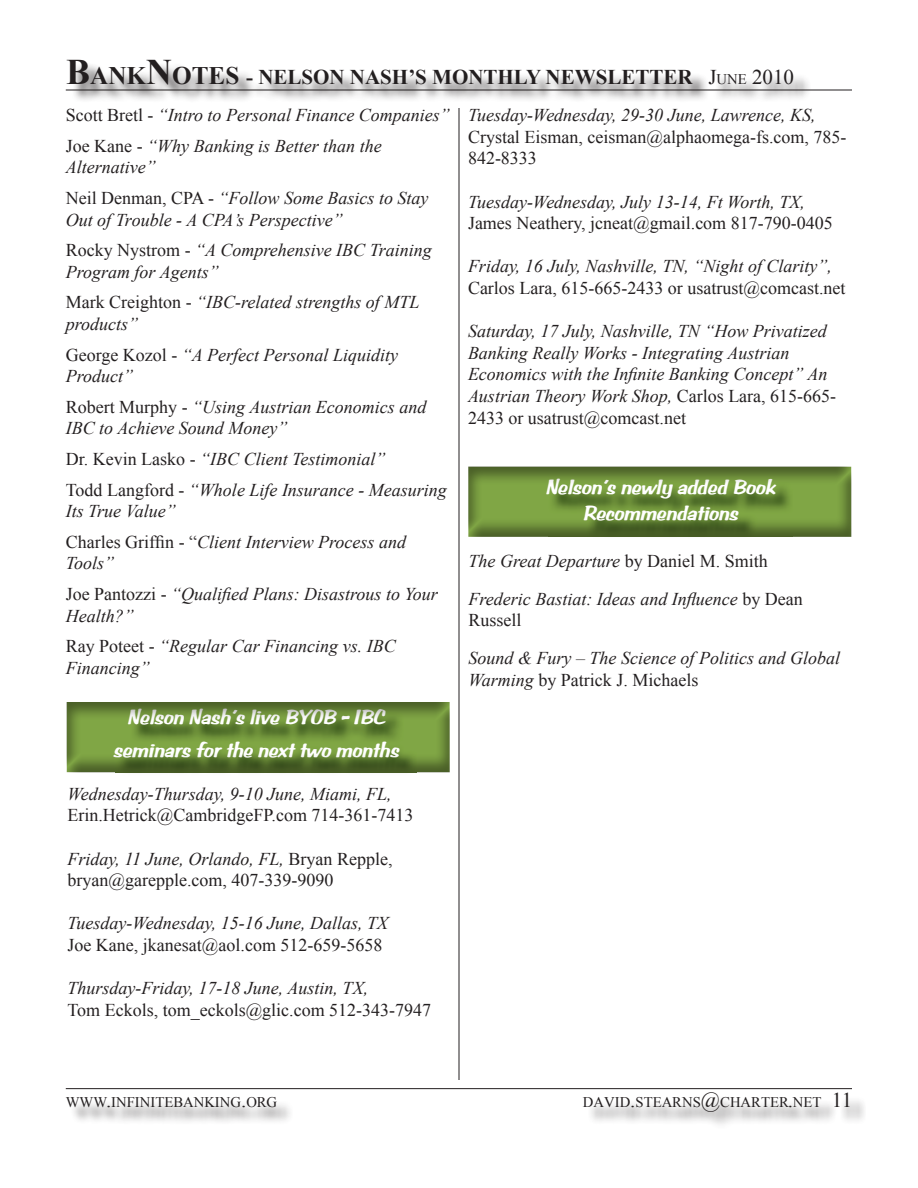
<style>
.page{position:relative;width:918px;height:1188px;background:#fff}
.page>*{position:absolute;margin:0;border:0;box-sizing:border-box;transform-origin:0 0}
.t1{font:700 25.2px "Times New Roman";color:#231f20}
.t2{font:italic 21px/32.4px "BRADDON Bold";color:#fff;text-align:center}
.t3{font:700 21px "Times New Roman";color:#231f20}
.t4{font:21px "Times New Roman";color:#231f20}
.t5{font:italic 18px/30.6px "Times New Roman";color:#231f20}
.t6{font:18px/21.6px "Times New Roman";color:#231f20}
.t7{font:14.7px "Times New Roman";color:#231f20}
.s1{font-size:36px}
.s2{font-size:21px}
.s3{font-size:14.7px}
.s4{font-style:normal}
.s5{font-style:italic}
</style>
<div class="page">
<div style="left:69px;top:62px;width:741px;height:41px;background:#231f20;opacity:.75"></div>
<div style="left:68px;top:1095px;width:797px;height:34px;background:#231f20;opacity:.75"></div>
<hr style="left:459px;top:108px;width:1px;height:972px;background:#231f20">
<hr style="left:66px;top:90px;width:786px;height:1px;background:#231f20">
<hr style="left:66px;top:1088px;width:786px;height:1px;background:#231f20">
<div style="left:55px;top:696px;width:410px;height:96px;background:#231f20;opacity:.5"></div>
<div style="left:457px;top:460px;width:410px;height:89px;background:#231f20;opacity:.5"></div>
<h1 class="t1" style="left:66px;top:58px;width:251px"><span class="s1">B</span>ANK<span class="s1">N</span>OTES <span class="s2">- NELSON</span></h1>
<p class="t3" style="left:350px;top:62px;width:15px">NAS</p>
<p class="t3" style="left:392px;top:62px;width:76px">H’S MONT</p>
<p class="t3" style="left:498px;top:62px;width:140px">HLY NEWSLETTER</p>
<p class="t4" style="left:708px;top:63px;width:87px">J<span class="s3">UNE</span> 2010</p>
<p class="t5" style="left:66px;top:99px;width:385px"><span class="s4">Scott Bretl -</span> “Intro to Personal Finance Companies”<br><span class="s4">Joe Kane -</span> “Why Banking is Better than the</p>
<p class="t5" style="left:66px;top:152px;width:364px">Alternative”<br><span class="s4">Neil Denman, CPA -</span> “Follow Some Basics to Stay</p>
<p class="t5" style="left:66px;top:204px;width:367px">Out of Trouble - A CPA’s Perspective”<br><span class="s4">Rocky Nystrom -</span> “A Comprehensive IBC Training</p>
<p class="t5" style="left:66px;top:256px;width:355px">Program for Agents”<br><span class="s4">Mark Creighton -</span> “IBC-related strengths of MTL</p>
<p class="t5" style="left:66px;top:308px;width:334px">products”<br><span class="s4">George Kozol -</span> “A Perfect Personal Liquidity</p>
<p class="t5" style="left:66px;top:360px;width:362px">Product”<br><span class="s4">Robert Murphy -</span> “Using Austrian Economics and</p>
<p class="t5" style="left:66px;top:413px;width:383px">IBC to Achieve Sound Money”<br><span class="s4">Dr. Kevin Lasko -</span> “IBC Client Testimonial”<br><span class="s4">Todd Langford -</span> “Whole Life Insurance - Measuring</p>
<p class="t5" style="left:66px;top:495px;width:342px">Its True Value”<br><span class="s4">Charles Griffin - “</span>Client Interview Process and</p>
<p class="t5" style="left:66px;top:548px;width:374px">Tools”<br><span class="s4">Joe Pantozzi -</span> “Qualified Plans: Disastrous to Your</p>
<p class="t5" style="left:66px;top:600px;width:331px">Health?”<br><span class="s4">Ray Poteet -</span> “Regular Car Financing vs. IBC</p>
<p class="t5" style="left:66px;top:652px;width:86px">Financing”</p>
<p class="t2" style="left:113px;top:701px;width:287px">Nelson Nash’s live BYOB - IBC seminars for the next two months</p>
<p class="t5" style="left:68px;top:778px;width:326px">Wednesday-Thursday, 9-10 June, Miami, FL,</p>
<p class="t6" style="left:68px;top:804px;width:348px">Erin.Hetrick@CambridgeFP.com 714-361-7413</p>
<p class="t6" style="left:68px;top:848px;width:327px"><span class="s5">Friday, 11 June, Orlando, FL,</span> Bryan Repple, bryan@garepple.com, 407-339-9090</p>
<p class="t5" style="left:68px;top:908px;width:322px">Tuesday-Wednesday, 15-16 June, Dallas, TX</p>
<p class="t6" style="left:68px;top:934px;width:317px">Joe Kane, jkanesat@aol.com 512-659-5658</p>
<p class="t5" style="left:68px;top:973px;width:302px">Thursday-Friday, 17-18 June, Austin, TX,</p>
<p class="t6" style="left:68px;top:999px;width:365px">Tom Eckols, tom_eckols@glic.com 512-343-7947</p>
<p class="t5" style="left:468px;top:100px;width:349px">Tuesday-Wednesday, 29-30 June, Lawrence, KS,</p>
<p class="t6" style="left:468px;top:126px;width:380px">Crystal Eisman, ceisman@alphaomega-fs.com, 785-<br>842-8333</p>
<p class="t5" style="left:468px;top:186px;width:339px">Tuesday-Wednesday, July 13-14, Ft Worth, TX,</p>
<p class="t6" style="left:468px;top:212px;width:366px">James Neathery, jcneat@gmail.com 817-790-0405</p>
<p class="t5" style="left:468px;top:251px;width:366px">Friday, 16 July, Nashville, TN, “Night of Clarity”,</p>
<p class="t6" style="left:468px;top:277px;width:379px">Carlos Lara, 615-665-2433 or usatrust@comcast.net</p>
<p class="t5" style="left:468px;top:320px;width:370px;line-height:21.6px">Saturday, 17 July, Nashville, TN “How Privatized Banking Really Works - Integrating Austrian Economics with the Infinite Banking Concept” An Austrian Theory Work Shop, <span class="s4">Carlos Lara, 615-665- 2433 or usatrust@comcast.net</span></p>
<p class="t2" style="left:545px;top:475px;width:231px;line-height:25.2px">Nelson’s newly added Book<br>Recommendations</p>
<p class="t5" style="left:469px;top:541px;width:336px;line-height:38.1px">The Great Departure <span class="s4">by Daniel M. Smith<br></span>Frederic Bastiat: Ideas and Influence <span class="s4">by Dean</span></p>
<p class="t6" style="left:469px;top:609px;width:55px">Russell</p>
<p class="t5" style="left:469px;top:647px;width:373px;line-height:21.6px">Sound &amp; Fury – The Science of Politics and Global<br>Warming <span class="s4">by Patrick J. Michaels</span></p>
<p class="t7" style="left:66px;top:1093px;width:213px">WWW<span class="s2">.</span>INFINITEBANKING<span class="s2">.</span>ORG</p>
<p class="t7" style="left:583px;top:1093px;width:271px">DAVID<span class="s2">.</span>STEARNS<span class="s2">@</span>CHARTER<span class="s2">.</span>NET <span class="s2">11</span></p>
</div>
